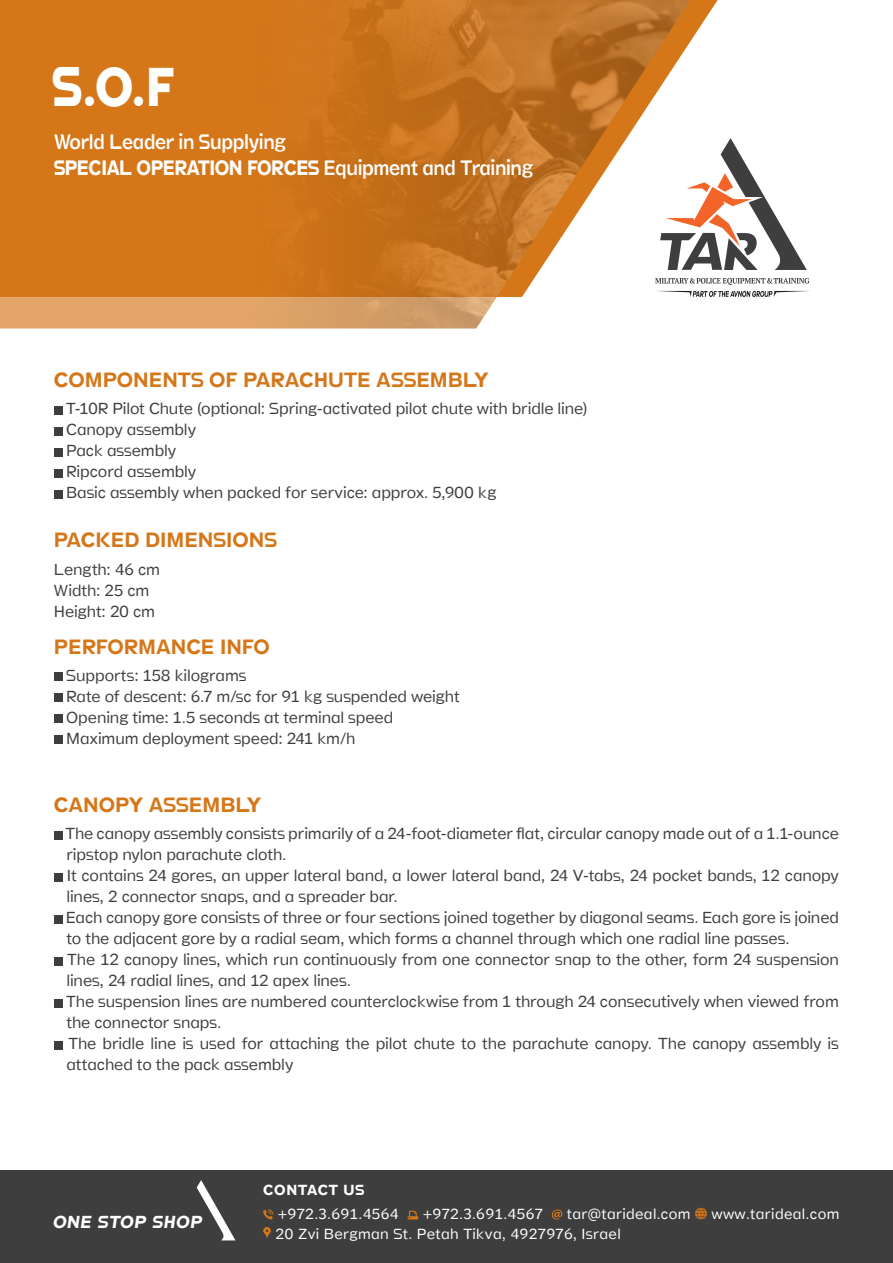
<style>
.page{position:relative;width:893px;height:1263px;background:#fff}
.page>*{position:absolute;margin:0;border:0;box-sizing:border-box;transform-origin:0 0}
.t1{font:800 55.5px "Stamen";color:#fff;scale:.9 1}
.t2{font:300 21.15px/25.5px "Stamen";letter-spacing:-.02em;color:#fff;scale:.89 1}
.t3{font:21px "Stamen";color:#d57719}
.t4{font:italic 700 17.7px "Stamen";letter-spacing:.05em;color:#fff}
.t5{font:200 16.2px/21px "Stamen";letter-spacing:-.01em;color:#3e3e3f}
.t6{font:200 14.85px/19.5px "Stamen";letter-spacing:.02em;color:#fff}
.t7{font:700 14.85px "Stamen";letter-spacing:.05em;color:#fff}
.s1{font-weight:700}
</style>
<div class="page">
<div style="left:0;top:1170px;width:893px;height:93px;background:#3e3e3f"></div>
<svg style="left:263px;top:1209px;width:10px;height:10px"></svg>
<svg style="left:408px;top:1211px;width:10px;height:8px"></svg>
<svg style="left:552px;top:1209px;width:10px;height:10px"></svg>
<svg style="left:695px;top:1208px;width:12px;height:11px"></svg>
<svg style="left:263px;top:1227px;width:8px;height:12px"></svg>
<svg style="left:197px;top:1180px;width:38px;height:60px"></svg>
<svg style="left:0;top:0;width:698px;height:328px;background:#d67c22"></svg>
<img style="left:247px;top:0;width:446px;height:328px">
<svg style="left:655px;top:278px;width:154px;height:7px"></svg>
<svg style="left:660px;top:138px;width:147px;height:132px"></svg>
<svg style="left:655px;top:291px;width:153px;height:6px"></svg>
<div style="left:54px;top:406px;width:8px;height:8px;background:#3e3e3f"></div>
<div style="left:54px;top:427px;width:8px;height:8px;background:#3e3e3f"></div>
<div style="left:54px;top:448px;width:8px;height:8px;background:#3e3e3f"></div>
<div style="left:54px;top:469px;width:8px;height:8px;background:#3e3e3f"></div>
<div style="left:54px;top:490px;width:8px;height:8px;background:#3e3e3f"></div>
<div style="left:54px;top:673px;width:8px;height:8px;background:#3e3e3f"></div>
<div style="left:54px;top:694px;width:8px;height:8px;background:#3e3e3f"></div>
<div style="left:54px;top:715px;width:8px;height:8px;background:#3e3e3f"></div>
<div style="left:54px;top:736px;width:8px;height:8px;background:#3e3e3f"></div>
<div style="left:54px;top:831px;width:8px;height:8px;background:#3e3e3f"></div>
<div style="left:54px;top:873px;width:8px;height:8px;background:#3e3e3f"></div>
<div style="left:54px;top:915px;width:8px;height:8px;background:#3e3e3f"></div>
<div style="left:54px;top:957px;width:8px;height:8px;background:#3e3e3f"></div>
<div style="left:54px;top:999px;width:8px;height:8px;background:#3e3e3f"></div>
<div style="left:54px;top:1041px;width:8px;height:8px;background:#3e3e3f"></div>
<h1 class="t1" style="left:53px;top:43px;width:137px">O.S F.</h1>
<h2 class="t2" style="left:54px;top:129px;width:540px">World Leader in Supplying<br><span class="s1">SPECIAL OPERATION FORCES</span> Equipment and Training</h2>
<p class="t3" style="left:54px;top:363px;width:436px">COMPONENTS OF PARACHUTE ASSEMBLY</p>
<p class="t5" style="left:66px;top:398px;width:523px">T-10R Pilot Chute (optional: Spring-activated pilot chute with bridle line( Canopy assembly<br>Pack assembly<br>Ripcord assembly<br>Basic assembly when packed for service: approx. 5,900 kg</p>
<p class="t3" style="left:54px;top:524px;width:225px">PACKED DIMENSIONS</p>
<p class="t5" style="left:54px;top:559px;width:108px">Length: 46 cm<br>Width: 25 cm<br>Height: 20 cm</p>
<p class="t3" style="left:54px;top:630px;width:217px">PERFORMANCE INFO</p>
<p class="t5" style="left:66px;top:665px;width:395px">Supports: 158 kilograms<br>Rate of descent: 6.7 m/sc for 91 kg suspended weight Opening time: 1.5 seconds at terminal speed Maximum deployment speed: 241 km h/</p>
<p class="t3" style="left:54px;top:788px;width:209px">CANOPY ASSEMBLY</p>
<p class="t5" style="left:65px;top:824px;width:775px">The canopy assembly consists primarily of a 24-foot-diameter flat, circular canopy made out of a 1.1-ounce ripstop nylon parachute cloth.<br>It contains 24 gores, an upper lateral band a, lower lateral band, 24 V-tabs, 24 pocket bands, 12 canopy lines 2, connector snaps, and a spreader bar.<br>Each canopy gore consists of three or four sections joined together by diagonal seams. Each gore is joined to the adjacent gore by a radial seam, which forms a channel through which one radial line passes.<br>The 12 canopy lines, which run continuously from one connector snap to the other, form 24 suspension lines, 24 radial lines, and 12 apex lines.<br>The suspension lines are numbered counterclockwise from 1 through 24 consecutively when viewed from the connector snaps.<br>The bridle line is used for attaching the pilot chute to the parachute canopy. The canopy assembly is attached to the pack assembly</p>
<p class="t4" style="left:53px;top:1210px;width:150px">ONE STOP SHOP</p>
<p class="t7" style="left:263px;top:1178px;width:102px">CONTACT US</p>
<p class="t6" style="left:567px;top:1205px;width:125px">tar@tarideal.com</p>
<p class="t6" style="left:275px;top:1205px;width:347px">+972.3.691.4564<br>20 Zvi Bergman St. Petah Tikva, 4927976, Israel</p>
<p class="t6" style="left:423px;top:1205px;width:122px">+972.3.691.4567</p>
<p class="t6" style="left:711px;top:1205px;width:129px">www.tarideal.com</p>
</div>
